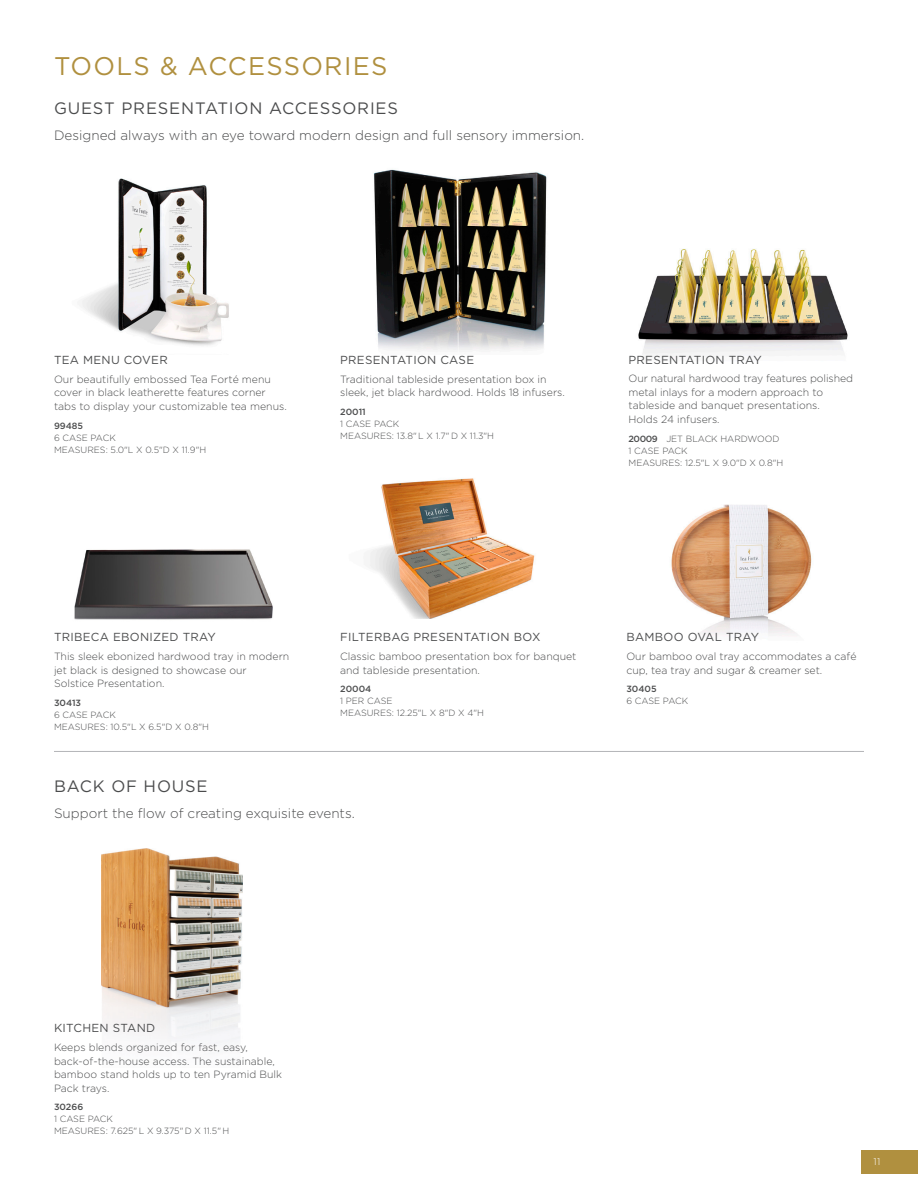
<style>
.page{position:relative;width:918px;height:1188px;background:#fff}
.page>*{position:absolute;margin:0;border:0;box-sizing:border-box;transform-origin:0 0}
.t1{font:25.5px "Gotham HTF";letter-spacing:.05em;color:#b0903f}
.t2{font:16.5px "Gotham HTF";letter-spacing:.05em;color:#4b4c4d}
.t3{font:300 13.5px "Gotham HTF";color:#4b4c4d}
.t4{font:11.7px "Gotham HTF";letter-spacing:.025em;color:#4b4c4d}
.t5{font:300 10.5px/13.5px "Gotham HTF";color:#4b4c4d}
.t6{font:300 9.75px "Gotham HTF";color:#fff}
.t7{font:300 9px/12px "Gotham HTF";color:#4b4c4d}
.t8{font:500 9px "Gotham HTF";color:#4b4c4d}
.s1{font-weight:500}
</style>
<div class="page">
<img style="left:102px;top:849px;width:141px;height:194px">
<img style="left:369px;top:478px;width:166px;height:141px">
<img style="left:373px;top:169px;width:174px;height:181px">
<img style="left:82px;top:178px;width:147px;height:168px">
<img style="left:638px;top:249px;width:210px;height:106px">
<img style="left:74px;top:549px;width:199px;height:71px">
<img style="left:671px;top:504px;width:141px;height:131px">
<div style="left:861px;top:1150px;width:57px;height:23px;background:#b0903f"></div>
<hr style="left:54px;top:751px;width:810px;height:1px;background:#b4b5b8">
<h1 class="t1" style="left:54px;top:52px;width:335px">TOOLS &amp; ACCESSORIES</h1>
<h2 class="t2" style="left:54px;top:99px;width:346px">GUEST PRESENTATION ACCESSORIES</h2>
<p class="t3" style="left:54px;top:128px;width:532px">Designed always with an eye toward modern design and full sensory immersion.</p>
<p class="t4" style="left:54px;top:353px;width:115px">TEA MENU COVER</p>
<p class="t5" style="left:54px;top:372px;width:234px">Our beautifully embossed Tea Forté menu cover in black leatherette features corner tabs to display your customizable tea menus.</p>
<p class="t8" style="left:54px;top:420px;width:31px">99485</p>
<p class="t7" style="left:54px;top:431px;width:154px">6 CASE PACK<br>MEASURES: 5.0"L X 0.5"D X 11.9"H</p>
<p class="t4" style="left:340px;top:353px;width:135px">PRESENTATION CASE</p>
<p class="t5" style="left:340px;top:372px;width:226px">Traditional tableside presentation box in sleek, jet black hardwood. Holds 18 infusers.</p>
<p class="t8" style="left:340px;top:407px;width:27px">20011</p>
<p class="t7" style="left:340px;top:418px;width:155px">1 CASE PACK<br>MEASURES: 13.8" L X 1.7" D X 11.3"H</p>
<p class="t4" style="left:629px;top:353px;width:135px">PRESENTATION TRAY</p>
<p class="t5" style="left:629px;top:372px;width:226px">Our natural hardwood tray features polished metal inlays for a modern approach to tableside and banquet presentations.<br>Holds 24 infusers.</p>
<p class="t7" style="left:629px;top:433px;width:156px"><span class="s1">20009</span> JET BLACK HARDWOOD<br>1 CASE PACK<br>MEASURES: 12.5"L X 9.0"D X 0.8"H</p>
<p class="t4" style="left:54px;top:631px;width:163px">TRIBECA EBONIZED TRAY</p>
<p class="t5" style="left:54px;top:650px;width:237px">This sleek ebonized hardwood tray in modern jet black is designed to showcase our<br>Solstice Presentation.</p>
<p class="t8" style="left:54px;top:698px;width:29px">30413</p>
<p class="t7" style="left:54px;top:709px;width:156px">6 CASE PACK<br>MEASURES: 10.5"L X 6.5"D X 0.8"H</p>
<p class="t4" style="left:340px;top:631px;width:202px">FILTERBAG PRESENTATION BOX</p>
<p class="t5" style="left:340px;top:650px;width:238px">Classic bamboo presentation box for banquet and tableside presentation.</p>
<p class="t8" style="left:340px;top:684px;width:33px">20004</p>
<p class="t7" style="left:340px;top:695px;width:145px">1 PER CASE<br>MEASURES: 12.25"L X 8"D X 4"H</p>
<h2 class="t2" style="left:54px;top:777px;width:155px">BACK OF HOUSE</h2>
<p class="t3" style="left:54px;top:806px;width:302px">Support the flow of creating exquisite events.</p>
<p class="t4" style="left:626px;top:631px;width:134px">BAMBOO OVAL TRAY</p>
<p class="t5" style="left:626px;top:650px;width:232px">Our bamboo oval tray accommodates a café cup, tea tray and sugar &amp; creamer set.</p>
<p class="t8" style="left:626px;top:684px;width:32px">30405</p>
<p class="t7" style="left:626px;top:695px;width:63px">6 CASE PACK</p>
<p class="t4" style="left:54px;top:1022px;width:103px">KITCHEN STAND</p>
<p class="t5" style="left:54px;top:1040px;width:230px">Keeps blends organized for fast, easy, back-of-the-house access. The sustainable, bamboo stand holds up to ten Pyramid Bulk Pack trays.</p>
<p class="t8" style="left:54px;top:1102px;width:31px">30266</p>
<p class="t7" style="left:54px;top:1113px;width:177px">1 CASE PACK<br>MEASURES: 7.625" L X 9.375" D X 11.5" H</p>
<p class="t6" style="left:874px;top:1156px;width:9px">11</p>
</div>
